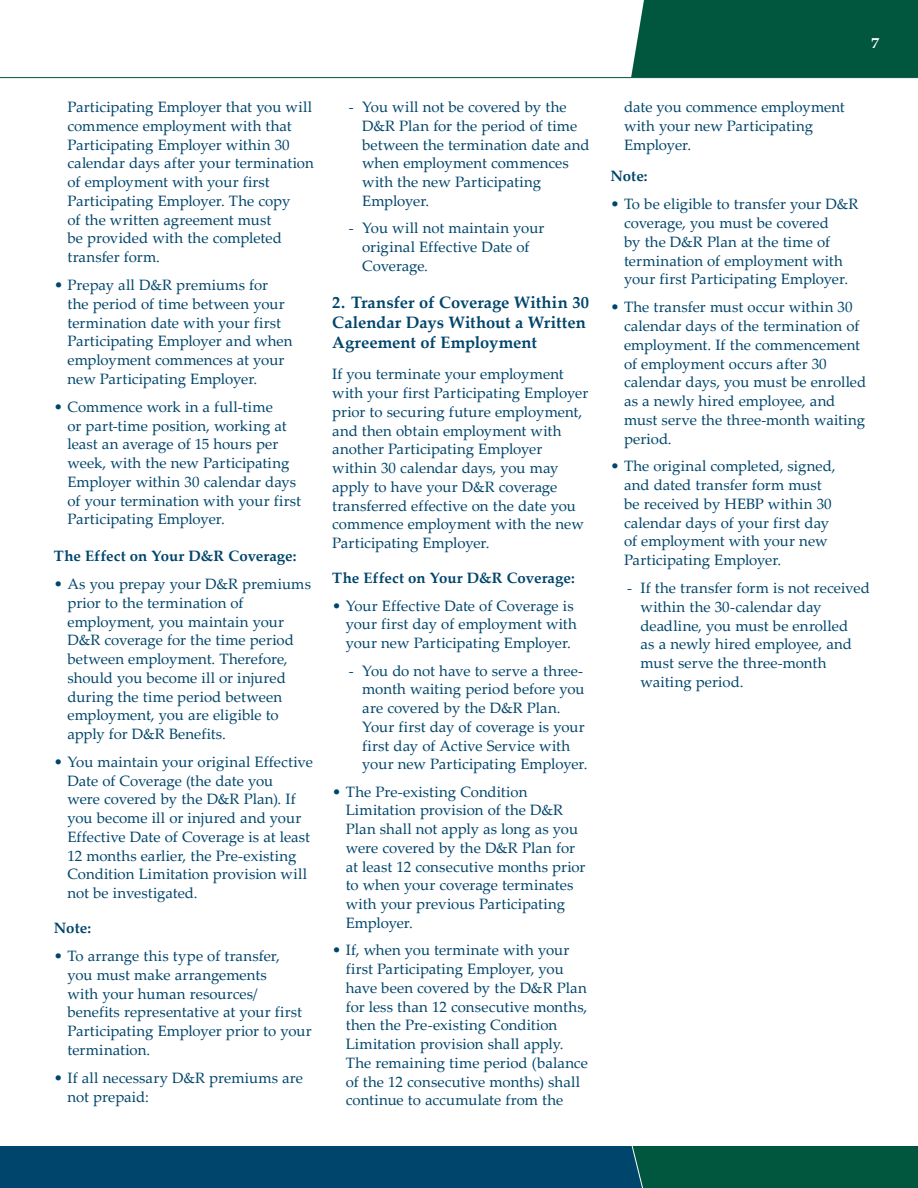
<style>
.page{position:relative;width:918px;height:1188px;background:#fff}
.page>*{position:absolute;margin:0;border:0;box-sizing:border-box;transform-origin:0 0}
.t1{font:700 16.5px/19.8px "Palatino Linotype";color:#00456b}
.t2{font:15px/18.8px "Palatino Linotype";color:#00456b}
.t3{font:700 15px "Palatino Linotype";letter-spacing:.005em;color:#00456b}
.t4{font:700 15px "Palatino Linotype";color:#fff;scale:1.1 1}
</style>
<div class="page">
<div style="left:631px;top:0;width:287px;height:77px;background:#00573d"></div>
<hr style="left:0;top:77px;width:918px;height:1px;background:#00573d">
<div style="left:0;top:1146px;width:918px;height:42px;background:#00456b"></div>
<div style="left:631px;top:1146px;width:287px;height:42px;background:#00573d"></div>
<p class="t2" style="left:68px;top:97px;width:248px">Participating Employer that you will commence employment with that<br>Participating Employer within 30 calendar days after your termination of employment with your first<br>Participating Employer. The copy<br>of the written agreement must<br>be provided with the completed transfer form.</p>
<p class="t2" style="left:67px;top:275px;width:227px;text-indent:-13px">• Prepay all D&amp;R premiums for the period of time between your termination date with your first<br>Participating Employer and when employment commences at your new Participating Employer.</p>
<p class="t2" style="left:67px;top:397px;width:235px;text-indent:-13px">• Commence work in a full-time<br>or part-time position, working at least an average of 15 hours per week, with the new Participating<br>Employer within 30 calendar days of your termination with your first<br>Participating Employer.</p>
<p class="t3" style="left:54px;top:545px;width:244px">The Effect on Your D&amp;R Coverage:</p>
<p class="t2" style="left:67px;top:574px;width:245px;text-indent:-13px">• As you prepay your D&amp;R premiums prior to the termination of employment, you maintain your<br>D&amp;R coverage for the time period between employment. Therefore, should you become ill or injured during the time period between employment, you are eligible to apply for D&amp;R Benefits.</p>
<p class="t2" style="left:67px;top:752px;width:247px;text-indent:-13px">• You maintain your original Effective Date of Coverage (the date you<br>were covered by the D&amp;R Plan). If you become ill or injured and your Effective Date of Coverage is at least 12 months earlier, the Pre-existing Condition Limitation provision will not be investigated.</p>
<p class="t3" style="left:54px;top:917px;width:39px">Note:</p>
<p class="t2" style="left:67px;top:946px;width:246px;text-indent:-14px">• To arrange this type of transfer,<br>you must make arrangements<br>with your human resources/ benefits representative at your first<br>Participating Employer prior to your termination.</p>
<p class="t2" style="left:67px;top:1068px;width:237px;text-indent:-13px">• If all necessary D&amp;R premiums are not prepaid:</p>
<p class="t2" style="left:362px;top:97px;width:229px;text-indent:-14px">- You will not be covered by the<br>D&amp;R Plan for the period of time between the termination date and when employment commences with the new Participating<br>Employer.</p>
<p class="t2" style="left:362px;top:218px;width:184px;text-indent:-14px">- You will not maintain your original Effective Date of<br>Coverage.</p>
<p class="t1" style="left:332px;top:292px;width:258px">2. Transfer of Coverage Within 30<br>Calendar Days Without a Written<br>Agreement of Employment</p>
<p class="t2" style="left:332px;top:364px;width:258px">If you terminate your employment with your first Participating Employer prior to securing future employment, and then obtain employment with another Participating Employer within 30 calendar days, you may apply to have your D&amp;R coverage transferred effective on the date you commence employment with the new Participating Employer.</p>
<p class="t3" style="left:332px;top:568px;width:244px">The Effect on Your D&amp;R Coverage:</p>
<p class="t2" style="left:346px;top:596px;width:233px;text-indent:-14px">• Your Effective Date of Coverage is your first day of employment with your new Participating Employer.</p>
<p class="t2" style="left:362px;top:661px;width:227px;text-indent:-14px">- You do not have to serve a three&shy;month waiting period before you are covered by the D&amp;R Plan.<br>Your first day of coverage is your first day of Active Service with your new Participating Employer.</p>
<p class="t2" style="left:346px;top:782px;width:241px;text-indent:-14px">• The Pre-existing Condition<br>Limitation provision of the D&amp;R<br>Plan shall not apply as long as you were covered by the D&amp;R Plan for at least 12 consecutive months prior to when your coverage terminates with your previous Participating<br>Employer.</p>
<p class="t2" style="left:346px;top:940px;width:244px;text-indent:-13px">• If, when you terminate with your first Participating Employer, you have been covered by the D&amp;R Plan for less than 12 consecutive months, then the Pre-existing Condition Limitation provision shall apply.<br>The remaining time period (balance of the 12 consecutive months) shall continue to accumulate from the</p>
<p class="t4" style="left:871px;top:33px;width:9px">7</p>
<p class="t2" style="left:624px;top:97px;width:222px">date you commence employment with your new Participating<br>Employer.</p>
<p class="t3" style="left:611px;top:166px;width:39px">Note:</p>
<p class="t2" style="left:624px;top:194px;width:236px;text-indent:-14px">• To be eligible to transfer your D&amp;R coverage, you must be covered<br>by the D&amp;R Plan at the time of termination of employment with your first Participating Employer.</p>
<p class="t2" style="left:624px;top:297px;width:244px;text-indent:-14px">• The transfer must occur within 30 calendar days of the termination of employment. If the commencement of employment occurs after 30 calendar days, you must be enrolled as a newly hired employee, and must serve the three-month waiting period.</p>
<p class="t2" style="left:624px;top:456px;width:213px;text-indent:-14px">• The original completed, signed, and dated transfer form must be received by HEBP within 30 calendar days of your first day of employment with your new<br>Participating Employer.</p>
<p class="t2" style="left:641px;top:578px;width:231px;text-indent:-14px">- If the transfer form is not received within the 30-calendar day deadline, you must be enrolled<br>as a newly hired employee, and must serve the three-month waiting period.</p>
</div>
